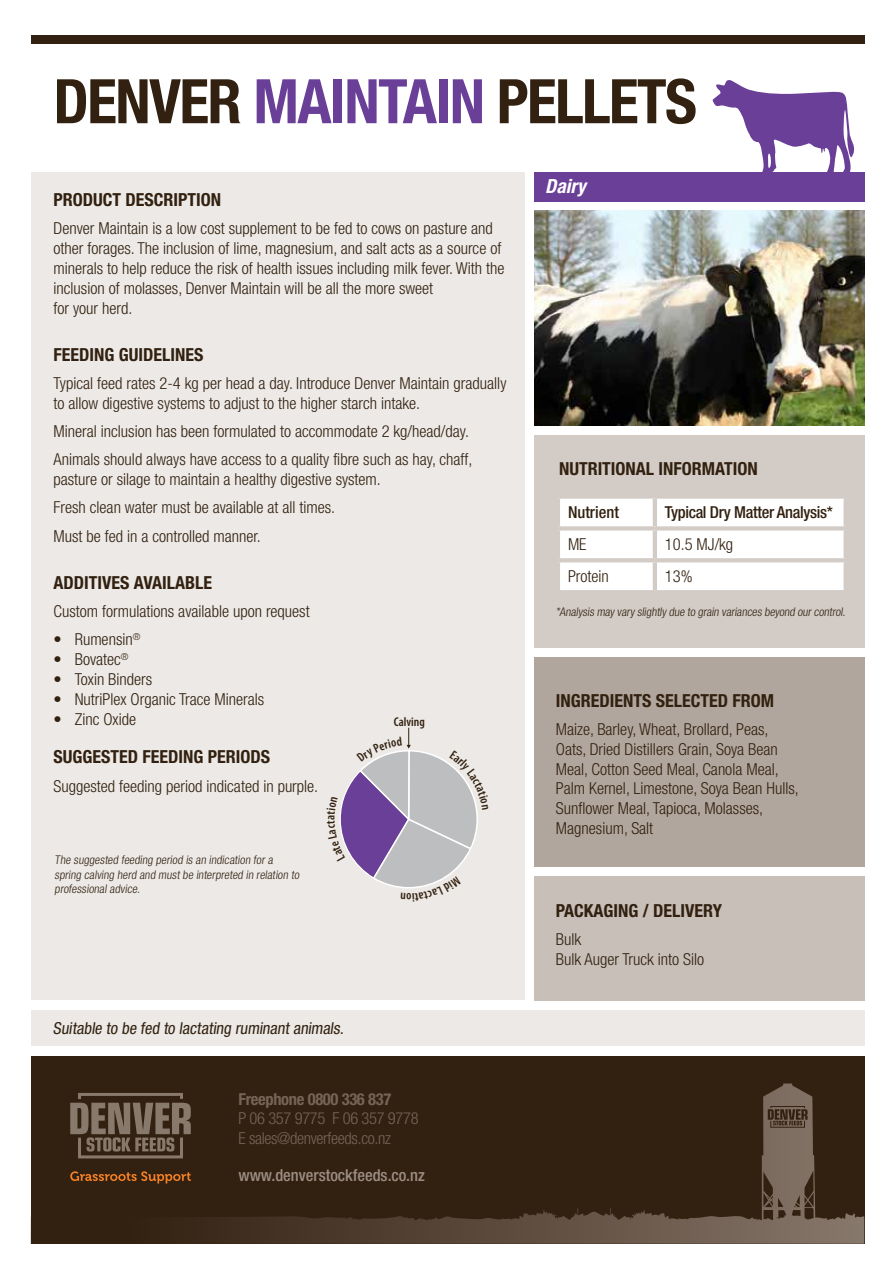
<style>
.page{position:relative;width:893px;height:1263px;background:#fff}
.page>*{position:absolute;margin:0;border:0;box-sizing:border-box;transform-origin:0 0}
.t1{font:700 condensed 61.5px "Helvetica Neue LT Pro";letter-spacing:-.025em;color:#322110}
.t2{font:italic 700 condensed 19.5px "Helvetica Neue LT Std";color:#fff}
.t3{font:700 condensed 18px "Helvetica Neue LT Pro";color:#322110}
.t4{font:300 condensed 16.5px/19.8px "Helvetica Neue LT Pro";color:#322110}
.t5{font:300 condensed 16.5px/28.3px "Helvetica Neue";color:#322110}
.t6{font:300 condensed 16.5px/19.5px "Helvetica Neue";letter-spacing:-.02em;color:#756558}
.t7{font:condensed 16.5px "Helvetica Neue LT Std";color:#322110}
.t8{font:500 condensed 16.5px "Helvetica Neue";color:#9c8e84}
.t9{font:500 condensed 16.5px "Helvetica Neue LT Std";letter-spacing:-.02em;color:#322110}
.t10{font:700 condensed 16.5px "Helvetica Neue";letter-spacing:-.02em;color:#756558}
.t11{font:500 condensed 16.5px "Helvetica Neue LT Std";color:#322110}
.t12{font:600 condensed 12.75px "Myriad Pro";color:#322110}
.t13{font:300 condensed 12px/14.4px "Helvetica Neue LT Pro";color:#322110}
.s1{color:#6a3f98}
</style>
<div class="page">
<div style="left:534px;top:173px;width:330px;height:29px;background:#6a3f98"></div>
<div style="left:31px;top:1010px;width:833px;height:35px;background:#ece9e6"></div>
<div style="left:31px;top:173px;width:493px;height:827px;background:#ece9e6"></div>
<div style="left:534px;top:657px;width:330px;height:210px;background:#b1a69d"></div>
<div style="left:31px;top:35px;width:833px;height:9px;background:#322110"></div>
<div style="left:534px;top:435px;width:330px;height:212px;background:#d3ccc6"></div>
<div style="left:534px;top:876px;width:330px;height:124px;background:#c7bfb8"></div>
<div style="left:560px;top:499px;width:283px;height:91px;background:#fff"></div>
<hr style="left:653px;top:499px;width:4px;height:27px;background:#d3ccc6">
<div style="left:556px;top:526px;width:99px;height:5px;background:#d3ccc6"></div>
<div style="left:655px;top:526px;width:193px;height:5px;background:#d3ccc6"></div>
<hr style="left:653px;top:531px;width:4px;height:27px;background:#d3ccc6">
<hr style="left:556px;top:558px;width:99px;height:4px;background:#d3ccc6">
<hr style="left:655px;top:558px;width:193px;height:4px;background:#d3ccc6">
<hr style="left:653px;top:562px;width:4px;height:28px;background:#d3ccc6">
<img style="left:534px;top:210px;width:330px;height:216px">
<svg style="left:712px;top:80px;width:142px;height:93px"></svg>
<svg style="left:31px;top:1056px;width:833px;height:188px;fill:#322110"></svg>
<div style="left:56px;top:1079px;width:149px;height:119px;background:#322110"></div>
<svg style="left:70px;top:1093px;width:121px;height:65px"></svg>
<svg style="left:70px;top:1171px;width:121px;height:12px"></svg>
<svg style="left:476px;top:1083px;width:332px;height:137px"></svg>
<svg style="left:340px;top:728px;width:138px;height:161px"></svg>
<h1 class="t1" style="left:54px;top:64px;width:645px">DENVER <span class="s1">MAINTAIN</span> PELLETS</h1>
<p class="t3" style="left:54px;top:189px;width:169px">PRODUCT DESCRIPTION</p>
<p class="t4" style="left:54px;top:218px;width:452px">Denver Maintain is a low cost supplement to be fed to cows on pasture and other forages. The inclusion of lime, magnesium, and salt acts as a source of minerals to help reduce the risk of health issues including milk fever. With the inclusion of molasses, Denver Maintain will be all the more sweet<br>for your herd.</p>
<p class="t3" style="left:54px;top:343px;width:151px">FEEDING GUIDELINES</p>
<p class="t5" style="left:54px;top:373px;width:454px;line-height:19.8px">Typical feed rates 2-4 kg per head a day. Introduce Denver Maintain gradually to allow digestive systems to adjust to the higher starch intake.</p>
<p class="t5" style="left:54px;top:417px;width:420px">Mineral inclusion has been formulated to accommodate 2 kg/head/day.<br>Animals should always have access to a quality fibre such as hay, chaff,</p>
<p class="t5" style="left:54px;top:465px;width:329px">pasture or silage to maintain a healthy digestive system.<br>Fresh clean water must be available at all times.<br>Must be fed in a controlled manner.</p>
<p class="t3" style="left:54px;top:572px;width:160px">ADDITIVES AVAILABLE</p>
<p class="t4" style="left:54px;top:601px;width:258px">Custom formulations available upon request</p>
<p class="t4" style="left:54px;top:630px;width:88px">• Rumensin<sup>®</sup></p>
<p class="t4" style="left:54px;top:649px;width:77px">• Bovatec<sup>®</sup></p>
<p class="t4" style="left:54px;top:669px;width:100px">• Toxin Binders</p>
<p class="t4" style="left:54px;top:689px;width:212px">• NutriPlex Organic Trace Minerals</p>
<p class="t4" style="left:54px;top:709px;width:84px">• Zinc Oxide</p>
<p class="t3" style="left:54px;top:746px;width:218px">SUGGESTED FEEDING PERIODS</p>
<p class="t4" style="left:54px;top:776px;width:266px">Suggested feeding period indicated in purple.</p>
<p class="t12" style="left:394px;top:713px;width:32px">Calving</p>
<p class="t13" style="left:55px;top:853px;width:248px">The suggested feeding period is an indication for a spring calving herd and must be interpreted in relation to professional advice.</p>
<p class="t7" style="left:53px;top:1019px;width:295px">Suitable to be fed to lactating ruminant animals.</p>
<p class="t10" style="left:238px;top:1089px;width:154px">Freephone 0800 336 837</p>
<p class="t6" style="left:238px;top:1108px;width:182px">P 06 357 9775 F 06 357 9778<br>E sales@denverfeeds.co.nz</p>
<p class="t8" style="left:238px;top:1165px;width:188px">www.denverstockfeeds.co.nz</p>
<p class="t2" style="left:545px;top:174px;width:42px">Dairy</p>
<p class="t3" style="left:559px;top:457px;width:200px">NUTRITIONAL INFORMATION</p>
<p class="t11" style="left:568px;top:503px;width:53px">Nutrient</p>
<p class="t9" style="left:665px;top:503px;width:169px">Typical Dry Matter Analysis*</p>
<p class="t4" style="left:568px;top:534px;width:20px">ME</p>
<p class="t4" style="left:665px;top:534px;width:70px">10.5 MJ/kg</p>
<p class="t4" style="left:568px;top:566px;width:42px">Protein</p>
<p class="t4" style="left:665px;top:566px;width:29px">13%</p>
<p class="t13" style="left:556px;top:604px;width:293px">*Analysis may vary slightly due to grain variances beyond our control.</p>
<p class="t3" style="left:556px;top:689px;width:220px">INGREDIENTS SELECTED FROM</p>
<p class="t4" style="left:556px;top:719px;width:244px">Maize, Barley, Wheat, Brollard, Peas, Oats, Dried Distillers Grain, Soya Bean Meal, Cotton Seed Meal, Canola Meal, Palm Kernel, Limestone, Soya Bean Hulls, Sunflower Meal, Tapioca, Molasses, Magnesium, Salt</p>
<p class="t3" style="left:556px;top:899px;width:168px">PACKAGING / DELIVERY</p>
<p class="t4" style="left:556px;top:929px;width:150px">Bulk<br>Bulk Auger Truck into Silo</p>
</div>
